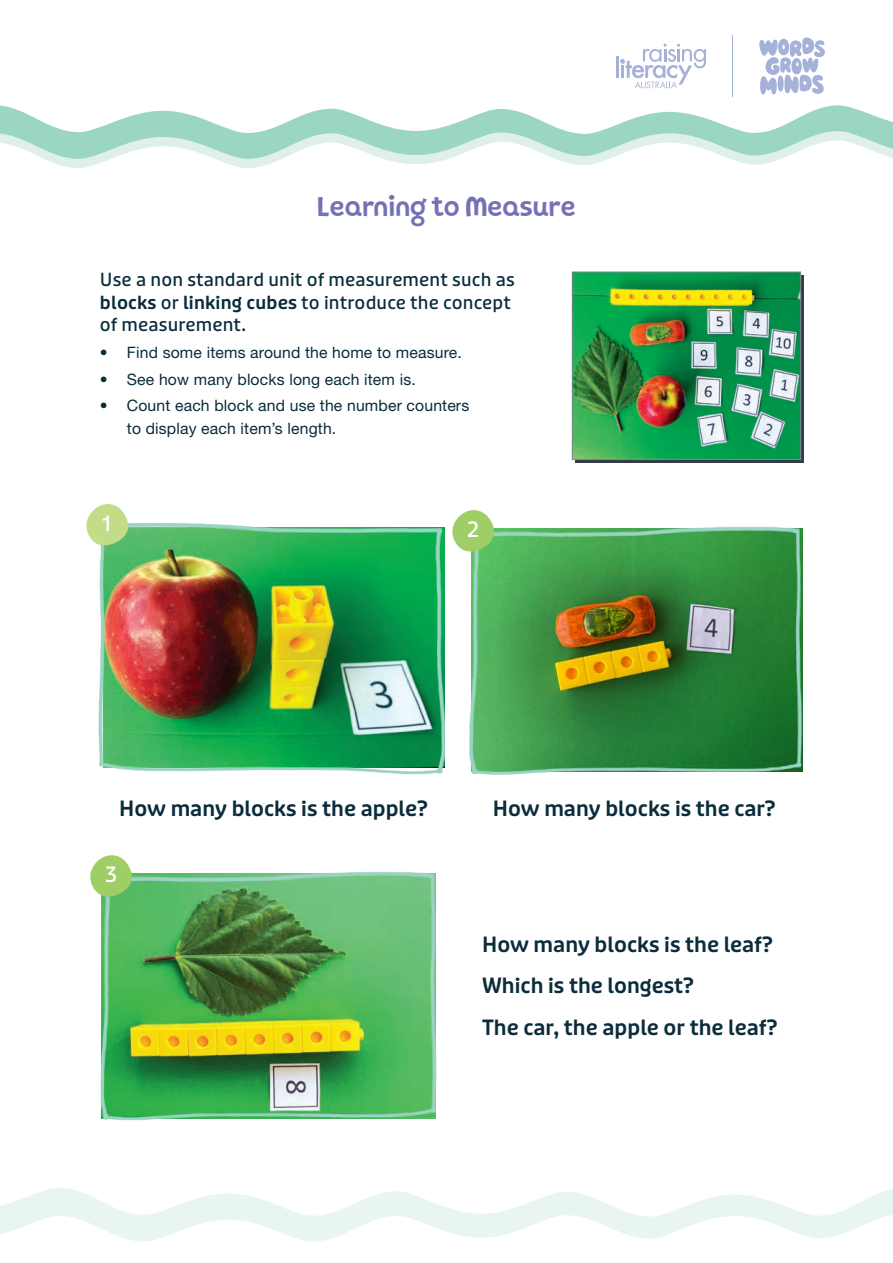
<style>
.page{position:relative;width:893px;height:1263px;background:#fff}
.page>*{position:absolute;margin:0;border:0;box-sizing:border-box;transform-origin:0 0}
.Green_header{font:700 27px "Pequena Neo";color:#7472b5}
.t1{font:600 21px/42px "Puffin Display";color:#0a2c3b}
.t2{font:500 21px "Puffin Display";color:#fff}
.body{font:500 18px/22.5px "Puffin Display";letter-spacing:.01em;color:#0a2c3b}
.t3{font:15.75px/22.5px "Helvetica Neue LT Std";letter-spacing:.01em;color:#0a2c3b}
.s1{font-weight:600}
</style>
<div class="page">
<svg style="left:0;top:1188px;width:892px;height:54px"></svg>
<svg style="left:892px;top:1189px;width:1px;height:26px"></svg>
<svg style="left:0;top:97px;width:892px;height:71px"></svg>
<svg style="left:892px;top:122px;width:1px;height:36px"></svg>
<hr style="left:616px;top:56px;width:3px;height:22px;background:#a5b1d9">
<svg style="left:620px;top:44px;width:86px;height:44px"></svg>
<svg style="left:759px;top:37px;width:66px;height:58px"></svg>
<hr style="left:732px;top:35px;width:1px;height:62px;background:#a5b1d9">
<div style="left:575px;top:275px;width:229px;height:188px;background:#323d47"></div>
<img style="left:574px;top:274px;width:225px;height:184px">
<div style="left:572px;top:272px;width:229px;height:188px;border:1px solid #7d868d"></div>
<img style="left:98px;top:523px;width:347px;height:252px">
<img style="left:469px;top:526px;width:334px;height:249px">
<svg style="left:86px;top:504px;width:52px;height:49px"></svg>
<img style="left:100px;top:871px;width:337px;height:250px">
<svg style="left:90px;top:855px;width:52px;height:49px"></svg>
<svg style="left:452px;top:510px;width:52px;height:49px"></svg>
<p class="Green_header" style="left:317px;top:188px;width:260px">Learning to Measure</p>
<p class="body" style="left:100px;top:269px;width:416px">Use a non standard unit of measurement such as <span class="s1">blocks</span> or <span class="s1">linking cubes</span> to introduce the concept of measurement.</p>
<p class="t3" style="left:100px;top:341px;width:363px">• Find some items around the home to measure.</p>
<p class="t3" style="left:100px;top:368px;width:317px">• See how many blocks long each item is.</p>
<p class="t3" style="left:127px;top:394px;width:344px;text-indent:-27px">• Count each block and use the number counters to display each item’s length.</p>
<p class="t2" style="left:102px;top:511px;width:10px">1</p>
<p class="t2" style="left:467px;top:517px;width:14px">2</p>
<p class="t1" style="left:119px;top:788px;width:310px">How many blocks is the apple?</p>
<p class="t1" style="left:493px;top:788px;width:284px">How many blocks is the car?</p>
<p class="t2" style="left:105px;top:862px;width:14px">3</p>
<p class="t1" style="left:482px;top:924px;width:292px">How many blocks is the leaf?</p>
<p class="t1" style="left:482px;top:965px;width:297px">Which is the longest?<br>The car, the apple or the leaf?</p>
</div>
